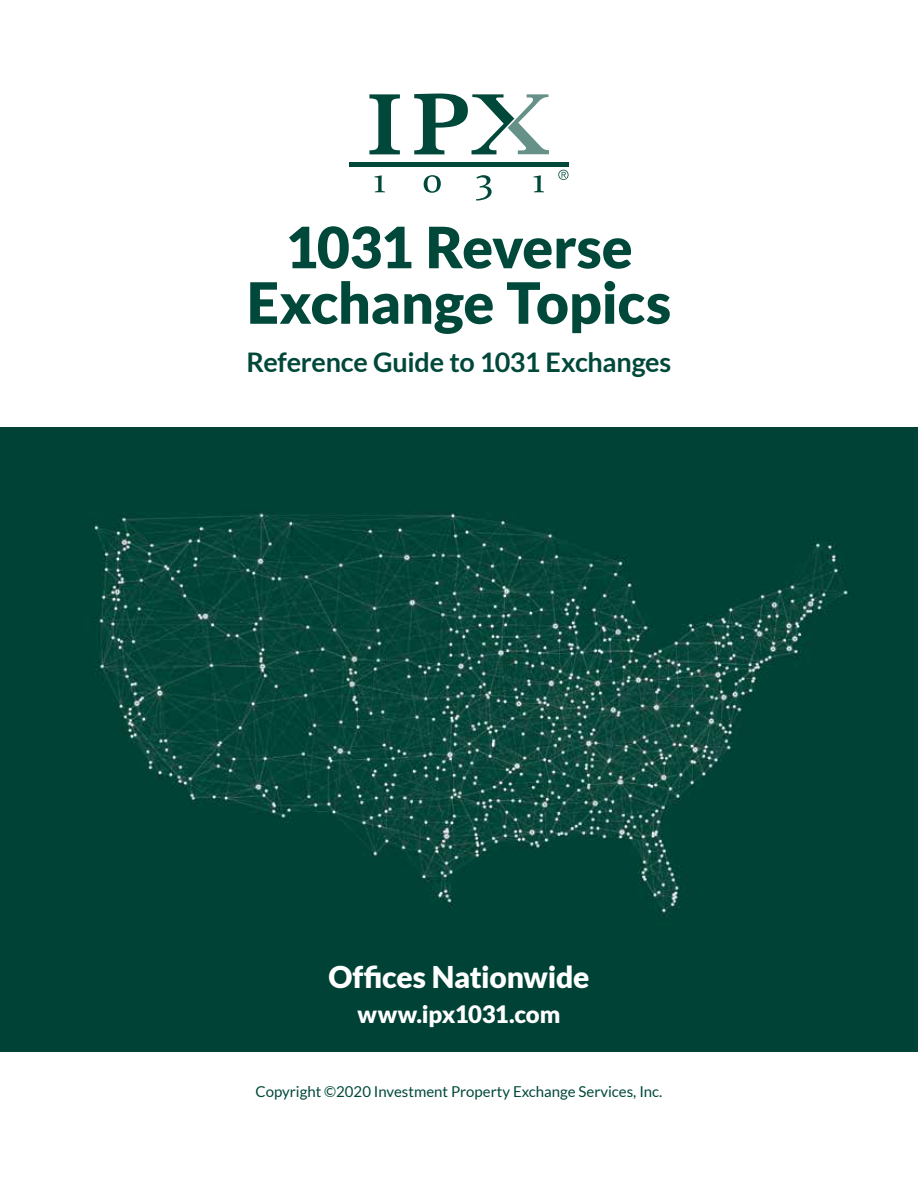
<style>
.page{position:relative;width:918px;height:1188px;background:#fff}
.page>*{position:absolute;margin:0;border:0;box-sizing:border-box;transform-origin:0 0}
.t1{font:900 57px/55.5px "Lato";letter-spacing:-.01em;color:#00483a;text-align:center}
.t2{font:900 30px "Lato";letter-spacing:-.01em;color:#fff}
.t3{font:700 27px "Lato";letter-spacing:-.01em;color:#00483a}
.t4{font:900 24px "Lato";letter-spacing:-.015em;color:#fff}
.t5{font:15px "Lato";color:#00483a}
</style>
<div class="page">
<img style="left:0;top:427px;width:918px;height:625px">
<svg style="left:558px;top:170px;width:11px;height:10px"></svg>
<svg style="left:374px;top:175px;width:11px;height:17px"></svg>
<svg style="left:424px;top:175px;width:17px;height:18px"></svg>
<svg style="left:476px;top:175px;width:16px;height:26px"></svg>
<svg style="left:533px;top:175px;width:11px;height:17px"></svg>
<svg style="left:369px;top:94px;width:31px;height:60px"></svg>
<svg style="left:414px;top:94px;width:135px;height:60px"></svg>
<hr style="left:349px;top:163px;width:220px;height:4px;background:#00483a">
<h1 class="t1" style="left:247px;top:218px;width:426px">1031 Reverse<br>Exchange Topics</h1>
<h3 class="t3" style="left:247px;top:346px;width:426px">Reference Guide to 1031 Exchanges</h3>
<h2 class="t2" style="left:328px;top:959px;width:263px">Offices Nationwide</h2>
<h3 class="t4" style="left:358px;top:1000px;width:204px">www.ipx1031.com</h3>
<p class="t5" style="left:256px;top:1083px;width:408px">Copyright ©2020 Investment Property Exchange Services, Inc.</p>
</div>
